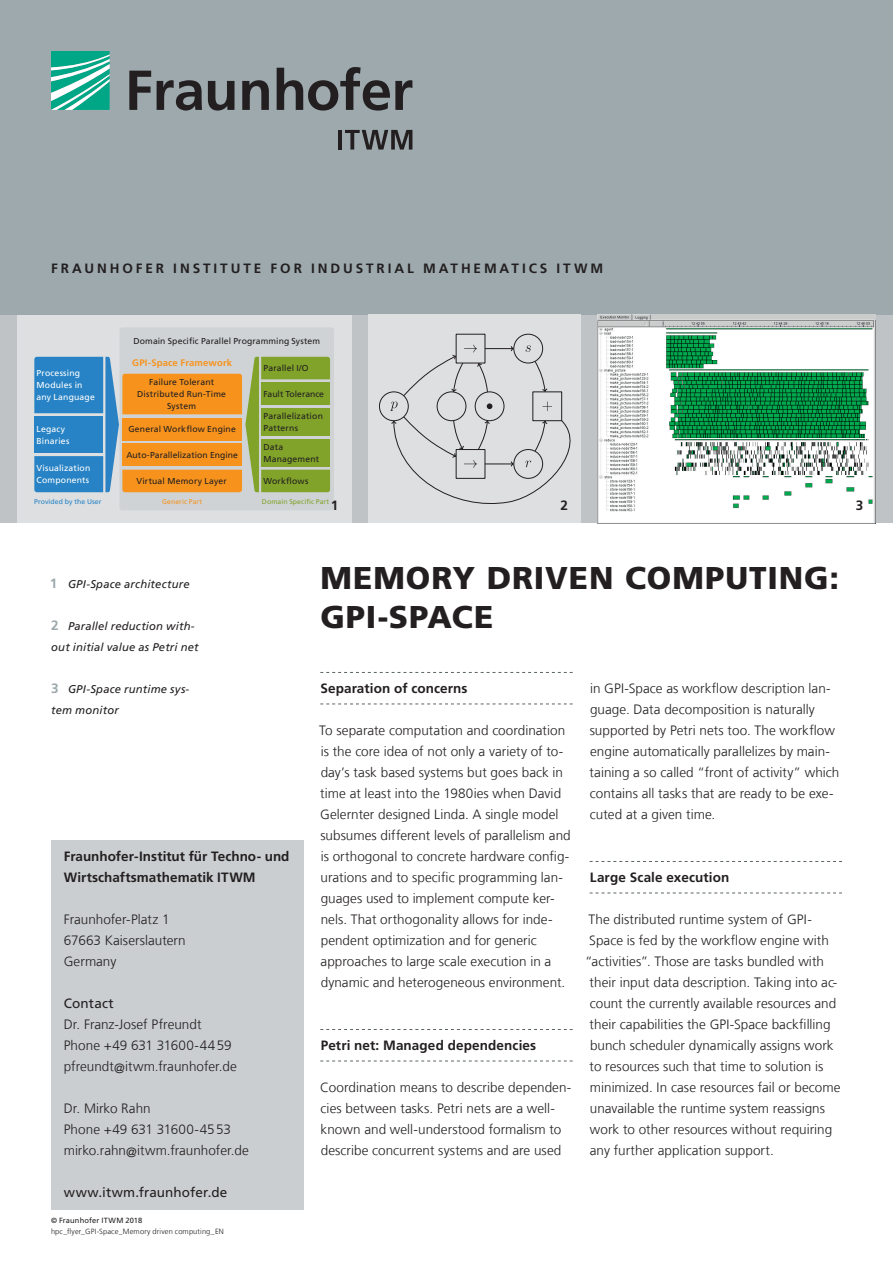
<style>
.page{position:relative;width:893px;height:1263px;background:#fff}
.page>*{position:absolute;margin:0;border:0;box-sizing:border-box;transform-origin:0 0}
.t1{font:900 31.5px/39px "Frutiger LT Com";letter-spacing:.03em;color:#231f20}
.t2{font:300 13.5px/21px "Frutiger LT Com";letter-spacing:.005em;color:#231f20}
.t3{font:700 13.5px/21px "Frutiger LT Com";letter-spacing:.01em;color:#231f20}
.t4{font:700 13.5px "Frutiger LT Com";letter-spacing:.215em;color:#231f20}
.t5{font:13.5px "Frutiger LT Com";letter-spacing:.01em;color:#231f20}
.t6{font:italic 11.25px/21px "Frutiger LT Com";letter-spacing:.015em;color:#231f20}
.t7{font:700 9.45px "Frutiger LT Com";letter-spacing:.02em;color:#f7931d}
.t8{font:8.55px/12px "Frutiger LT Com";letter-spacing:.015em;color:#231f20}
.t9{font:8.55px/12px "Frutiger LT Com";letter-spacing:.02em;color:#fff}
.t10{font:300 7.5px "Frutiger LT Com";letter-spacing:.015em;color:#231f20}
.t11{font:7.5px "Frutiger LT Com";letter-spacing:.02em;color:#231f20}
.t12{font:6.9px "Frutiger LT Com";letter-spacing:.01em;color:#81a32a}
.t13{font:6.9px "Frutiger LT Com";letter-spacing:.015em;color:#2783c5}
.t14{font:6.9px "Frutiger LT Com";letter-spacing:.015em;color:#f7931d}
.s1{font-weight:700;font-style:normal;font-size:13.5px;color:#9da9ad}
</style>
<div class="page">
<div style="left:0;top:315px;width:893px;height:208px;background:#c0c3c5"></div>
<div style="left:17px;top:315px;width:334px;height:208px;background:#dddfe0"></div>
<div style="left:120px;top:327px;width:214px;height:183px;background:#cfd3d5;border-radius:3px"></div>
<svg style="left:34px;top:357px;width:296px;height:135px"></svg>
<div style="left:0;top:0;width:893px;height:315px;background:#9da9ad"></div>
<img style="left:598px;top:315px;width:278px;height:208px">
<svg style="left:51px;top:51px;width:59px;height:59px;background:#4abea7"></svg>
<svg style="left:129px;top:67px;width:283px;height:44px"></svg>
<hr style="left:338px;top:130px;width:4px;height:20px;background:#231f20">
<svg style="left:345px;top:130px;width:67px;height:20px"></svg>
<div style="left:368px;top:315px;width:213px;height:208px;background:#dddfe0"></div>
<div style="left:456px;top:334px;width:29px;height:29px;border:1px solid #231f20"></div>
<div style="left:379px;top:391px;width:30px;height:30px;border:1px solid #231f20;border-radius:50%"></div>
<div style="left:513px;top:334px;width:30px;height:29px;border:1px solid #231f20;border-radius:50%"></div>
<svg style="left:390px;top:345px;width:180px;height:159px"></svg>
<div style="left:51px;top:840px;width:252px;height:370px;background:#caced0"></div>
<svg style="left:320px;top:672px;width:253px;height:1px"></svg>
<svg style="left:320px;top:704px;width:253px;height:1px"></svg>
<svg style="left:320px;top:1029px;width:253px;height:1px"></svg>
<svg style="left:320px;top:1061px;width:253px;height:1px"></svg>
<svg style="left:590px;top:861px;width:252px;height:1px"></svg>
<svg style="left:590px;top:893px;width:252px;height:1px"></svg>
<p class="t4" style="left:51px;top:260px;width:554px">FRAUNHOFER INSTITUTE FOR INDUSTRIAL MATHEMATICS ITWM</p>
<p class="t9" style="left:37px;top:367px;width:60px">Processing<br>Modules in any Language</p>
<p class="t9" style="left:37px;top:423px;width:34px">Legacy<br>Binaries</p>
<p class="t9" style="left:37px;top:462px;width:55px">Visualization<br>Components</p>
<p class="t8" style="left:134px;top:335px;width:188px">Domain Specific Parallel Programming System</p>
<p class="t7" style="left:132px;top:358px;width:102px">GPI-Space Framework</p>
<p class="t8" style="left:137px;top:376px;width:90px;text-align:center">Failure Tolerant<br>Distributed Run-Time<br>System</p>
<p class="t8" style="left:129px;top:423px;width:109px">General Workflow Engine</p>
<p class="t8" style="left:126px;top:449px;width:113px">Auto-Parallelization Engine</p>
<p class="t8" style="left:136px;top:475px;width:92px">Virtual Memory Layer</p>
<p class="t8" style="left:263px;top:362px;width:47px">Parallel I/O</p>
<p class="t8" style="left:263px;top:388px;width:62px">Fault Tolerance</p>
<p class="t8" style="left:263px;top:410px;width:61px">Parallelization<br>Patterns</p>
<p class="t8" style="left:263px;top:441px;width:57px">Data<br>Management</p>
<p class="t8" style="left:263px;top:475px;width:46px">Workflows</p>
<p class="t13" style="left:34px;top:498px;width:69px">Provided by the User</p>
<p class="t14" style="left:162px;top:498px;width:42px">Generic Part</p>
<p class="t12" style="left:262px;top:498px;width:69px">Domain Specific Part</p>
<p class="t3" style="left:331px;top:495px;width:9px">1</p>
<p class="t3" style="left:560px;top:495px;width:9px">2</p>
<p class="t3" style="left:856px;top:495px;width:9px">3</p>
<p class="t6" style="left:50px;top:574px;width:141px"><span class="s1">1</span> GPI-Space architecture</p>
<p class="t6" style="left:51px;top:616px;width:149px"><span class="s1">2</span> Parallel reduction with&shy;out initial value as Petri net</p>
<p class="t6" style="left:51px;top:679px;width:140px"><span class="s1">3</span> GPI-Space runtime sys&shy;tem monitor</p>
<p class="t3" style="left:64px;top:846px;width:227px">Fraunhofer-Institut für Techno- und<br>Wirtschaftsmathematik ITWM</p>
<p class="t2" style="left:64px;top:909px;width:123px">Fraunhofer-Platz 1<br>67663 Kaiserslautern<br>Germany</p>
<p class="t5" style="left:64px;top:995px;width:51px">Contact</p>
<p class="t2" style="left:64px;top:1014px;width:175px">Dr. Franz-Josef Pfreundt<br>Phone +49 631 31600-44 59 pfreundt@itwm.fraunhofer.de</p>
<p class="t2" style="left:64px;top:1098px;width:186px">Dr. Mirko Rahn<br>Phone +49 631 31600-45 53 mirko.rahn@itwm.fraunhofer.de</p>
<p class="t5" style="left:64px;top:1184px;width:165px">www.itwm.fraunhofer.de</p>
<p class="t11" style="left:51px;top:1216px;width:93px">© Fraunhofer ITWM 2018</p>
<p class="t10" style="left:51px;top:1227px;width:174px">hpc_flyer_GPI-Space_Memory driven computing_EN</p>
<h1 class="t1" style="left:320px;top:558px;width:520px">MEMORY DRIVEN COMPUTING:<br>GPI-SPACE</h1>
<p class="t3" style="left:320px;top:678px;width:149px">Separation of concerns</p>
<p class="t2" style="left:319px;top:720px;width:253px">To separate computation and coordination is the core idea of not only a variety of to&shy;day’s task based systems but goes back in time at least into the 1980ies when David Gelernter designed Linda. A single model subsumes different levels of parallelism and is orthogonal to concrete hardware config&shy;urations and to specific programming lan&shy;guages used to implement compute ker&shy;nels. That orthogonality allows for inde&shy;pendent optimization and for generic approaches to large scale execution in a dynamic and heterogeneous environment.</p>
<p class="t3" style="left:321px;top:1035px;width:217px">Petri net: Managed dependencies</p>
<p class="t2" style="left:320px;top:1077px;width:253px">Coordination means to describe dependen&shy;cies between tasks. Petri nets are a well&shy;known and well-understood formalism to describe concurrent systems and are used</p>
<p class="t2" style="left:590px;top:678px;width:251px">in GPI-Space as workflow description lan&shy;guage. Data decomposition is naturally supported by Petri nets too. The workflow engine automatically parallelizes by main&shy;taining a so called “front of activity” which contains all tasks that are ready to be exe&shy;cuted at a given time.</p>
<p class="t3" style="left:590px;top:867px;width:141px">Large Scale execution</p>
<p class="t2" style="left:588px;top:909px;width:225px">The distributed runtime system of GPI-</p>
<p class="t2" style="left:589px;top:930px;width:241px">Space is fed by the workflow engine with</p>
<p class="t2" style="left:585px;top:951px;width:240px">“activities”. Those are tasks bundled with</p>
<p class="t2" style="left:590px;top:972px;width:249px">their input data description. Taking into ac-</p>
<p class="t2" style="left:590px;top:993px;width:248px">count the currently available resources and</p>
<p class="t2" style="left:590px;top:1014px;width:242px">their capabilities the GPI-Space backfilling</p>
<p class="t2" style="left:590px;top:1035px;width:245px">bunch scheduler dynamically assigns work</p>
<p class="t2" style="left:590px;top:1056px;width:235px">to resources such that time to solution is</p>
<p class="t2" style="left:590px;top:1077px;width:252px">minimized. In case resources fail or become</p>
<p class="t2" style="left:590px;top:1098px;width:236px">unavailable the runtime system reassigns</p>
<p class="t2" style="left:590px;top:1119px;width:244px">work to other resources without requiring</p>
<p class="t2" style="left:590px;top:1140px;width:185px">any further application support.</p>
</div>
